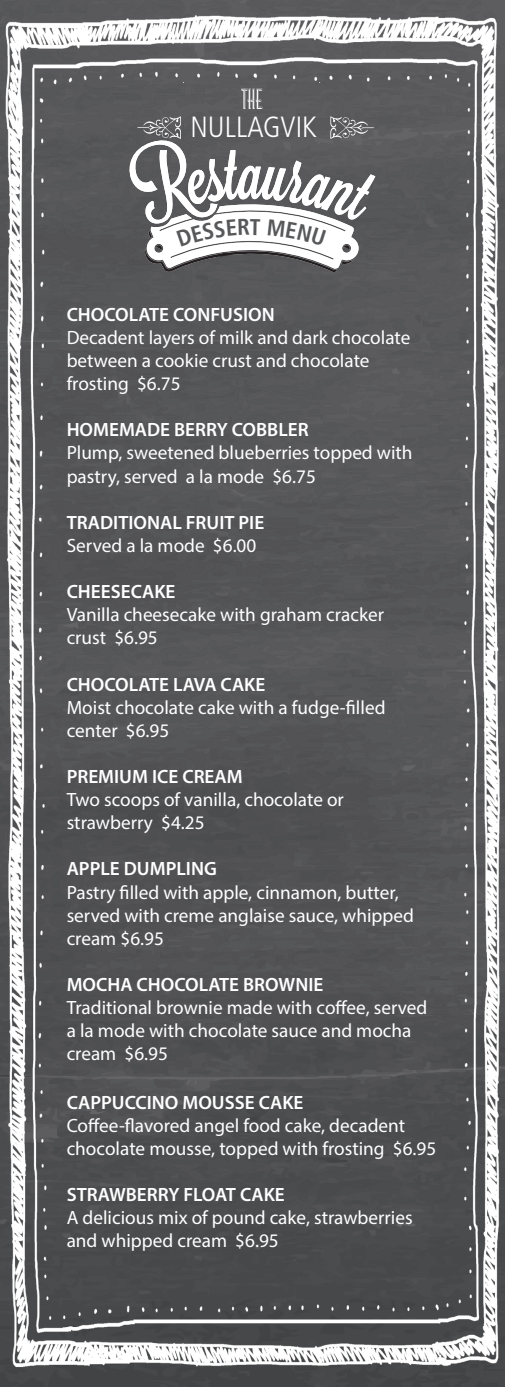
<style>
.page{position:relative;width:505px;height:1387px;background:#fff}
.page>*{position:absolute;margin:0;border:0;box-sizing:border-box;transform-origin:0 0}
.t1{font:300 condensed 29.22px "Frutiger";color:#fff}
.t2{font:19.25px/23.1px "Myriad Pro";color:#fff}
.t3{font:600 19.25px "Myriad Pro";color:#fff}
</style>
<div class="page">
<img style="left:0;top:0;width:505px;height:1386px">
<img style="left:5px;top:14px;width:497px;height:1357px">
<svg style="left:241px;top:89px;width:21px;height:20px"></svg>
<svg style="left:127px;top:116px;width:248px;height:157px"></svg>
<h1 class="t1" style="left:191px;top:110px;width:128px">NULLAGVIK</h1>
<p class="t3" style="left:67px;top:302px;width:210px">CHOCOLATE CONFUSION</p>
<p class="t2" style="left:67px;top:326px;width:345px">Decadent layers of milk and dark chocolate between a cookie crust and chocolate frosting $6.75</p>
<p class="t3" style="left:67px;top:418px;width:243px">HOMEMADE BERRY COBBLER</p>
<p class="t2" style="left:67px;top:441px;width:347px">Plump, sweetened blueberries topped with pastry, served a la mode $6.75</p>
<p class="t3" style="left:67px;top:510px;width:199px">TRADITIONAL FRUIT PIE</p>
<p class="t2" style="left:67px;top:533px;width:191px">Served a la mode $6.00</p>
<p class="t3" style="left:67px;top:579px;width:110px">CHEESECAKE</p>
<p class="t2" style="left:67px;top:603px;width:319px">Vanilla cheesecake with graham cracker crust $6.95</p>
<p class="t3" style="left:67px;top:672px;width:200px">CHOCOLATE LAVA CAKE</p>
<p class="t2" style="left:67px;top:695px;width:320px">Moist chocolate cake with a fudge-filled center $6.95</p>
<p class="t3" style="left:67px;top:764px;width:177px">PREMIUM ICE CREAM</p>
<p class="t2" style="left:67px;top:788px;width:279px">Two scoops of vanilla, chocolate or strawberry $4.25</p>
<p class="t3" style="left:67px;top:856px;width:152px">APPLE DUMPLING</p>
<p class="t2" style="left:67px;top:880px;width:349px">Pastry filled with apple, cinnamon, butter, served with creme anglaise sauce, whipped cream $6.95</p>
<p class="t3" style="left:67px;top:972px;width:258px">MOCHA CHOCOLATE BROWNIE</p>
<p class="t2" style="left:67px;top:995px;width:362px">Traditional brownie made with coffee, served a la mode with chocolate sauce and mocha cream $6.95</p>
<p class="t3" style="left:67px;top:1090px;width:238px">CAPPUCCINO MOUSSE CAKE</p>
<p class="t2" style="left:67px;top:1113px;width:371px">Coffee-flavored angel food cake, decadent chocolate mousse, topped with frosting $6.95</p>
<p class="t3" style="left:67px;top:1182px;width:220px">STRAWBERRY FLOAT CAKE</p>
<p class="t2" style="left:67px;top:1205px;width:347px">A delicious mix of pound cake, strawberries and whipped cream $6.95</p>
</div>
